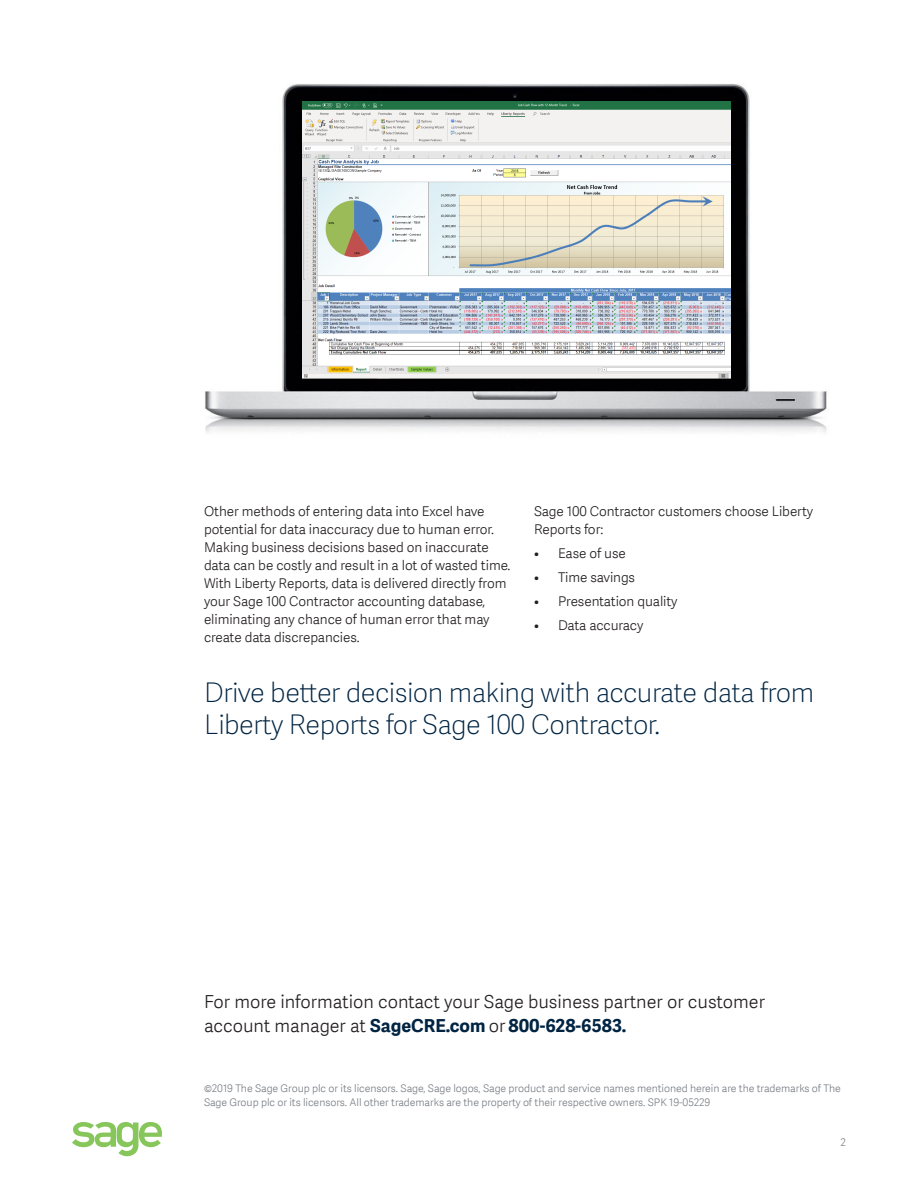
<style>
.page{position:relative;width:918px;height:1188px;background:#fff}
.page>*{position:absolute;margin:0;border:0;box-sizing:border-box;transform-origin:0 0}
.Pull_Quote_3{font:27px/32.4px "Adelle Sans SAGE Th";letter-spacing:-.02em;color:#002442}
.Intro_Copy{font:18px/24px "Adelle Sans SAGE Lt";color:#231f20}
.Body_Copy{font:13.5px/18px "Adelle Sans SAGE Lt";letter-spacing:-.005em;color:#231f20}
.Text_Footnote{font:10.5px/13.5px "Adelle Sans SAGE Lt";letter-spacing:-.005em;color:#787d83}
.s1{font-family:"Adelle Sans SAGE";font-weight:700;color:#002442}
</style>
<div class="page">
<svg style="left:72px;top:1122px;width:90px;height:34px"></svg>
<img style="left:205px;top:84px;width:622px;height:349px">
<img style="left:302px;top:102px;width:428px;height:277px">
<p class="Body_Copy" style="left:204px;top:502px;width:308px">Other methods of entering data into Excel have potential for data inaccuracy due to human error.<br>Making business decisions based on inaccurate data can be costly and result in a lot of wasted time.<br>With Liberty Reports, data is delivered directly from your Sage 100 Contractor accounting database, eliminating any chance of human error that may create data discrepancies.</p>
<p class="Body_Copy" style="left:534px;top:502px;width:281px">Sage 100 Contractor customers choose Liberty<br>Reports for:</p>
<p class="Body_Copy" style="left:534px;top:544px;width:93px">• Ease of use</p>
<p class="Body_Copy" style="left:534px;top:568px;width:103px">• Time savings</p>
<p class="Body_Copy" style="left:534px;top:592px;width:145px">• Presentation quality</p>
<p class="Body_Copy" style="left:534px;top:616px;width:111px">• Data accuracy</p>
<p class="Pull_Quote_3" style="left:204px;top:675px;width:612px">Drive better decision making with accurate data from<br>Liberty Reports for Sage 100 Contractor.</p>
<p class="Intro_Copy" style="left:204px;top:989px;width:563px">For more information contact your Sage business partner or customer account manager at <span class="s1">SageCRE.com</span> or <span class="s1">800-628-6583.</span></p>
<p class="Text_Footnote" style="left:204px;top:1081px;width:638px">©2019 The Sage Group plc or its licensors. Sage, Sage logos, Sage product and service names mentioned herein are the trademarks of The<br>Sage Group plc or its licensors. All other trademarks are the property of their respective owners. SPK 19-05229</p>
<p class="Text_Footnote" style="left:841px;top:1135px;width:7px">2</p>
</div>
